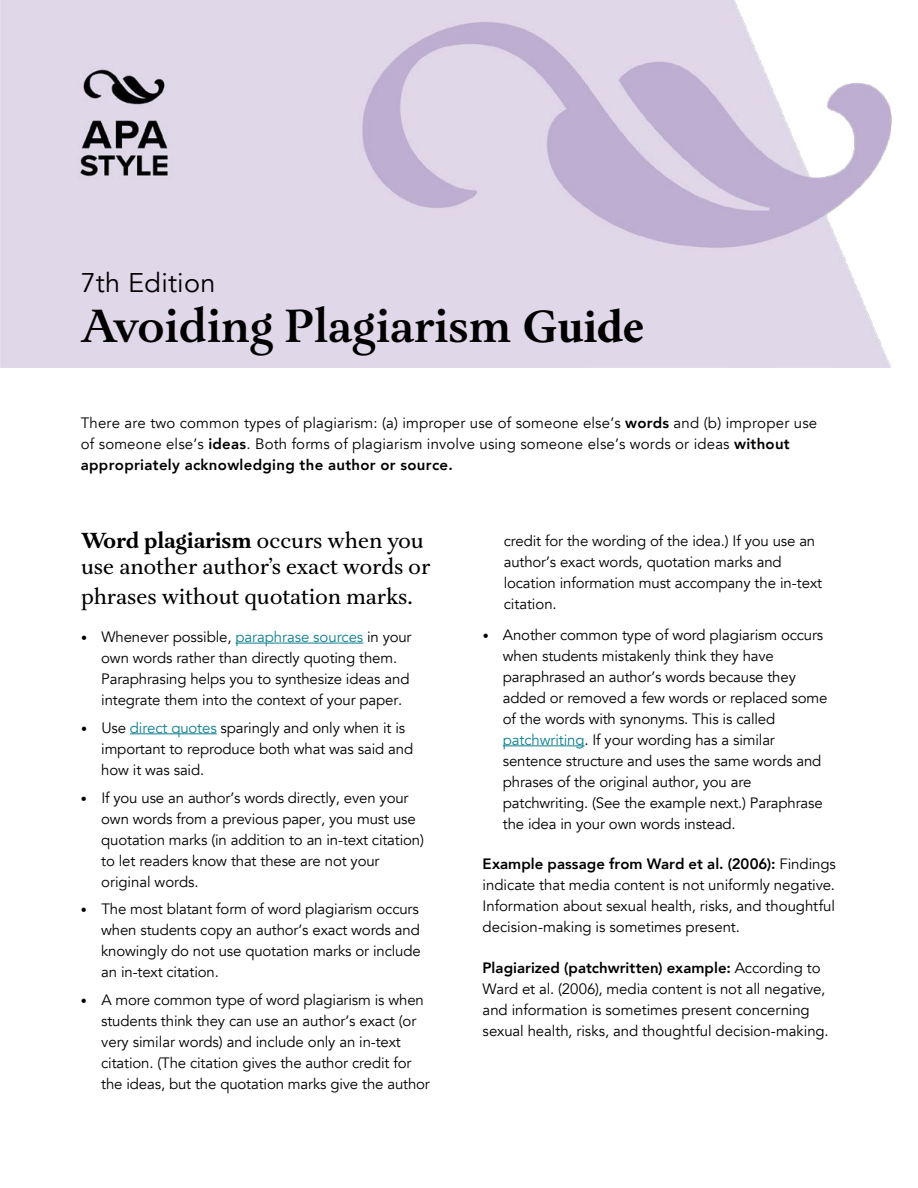
<style>
.page{position:relative;width:918px;height:1188px;background:#fff}
.page>*{position:absolute;margin:0;border:0;box-sizing:border-box;transform-origin:0 0}
.t1{font:600 48px "Aria Text G2";letter-spacing:-.01em;color:#000}
.t2{font:27px "Avenir";letter-spacing:.01em;color:#000}
.t3{font:22.5px/25.5px "Aria Text G2";letter-spacing:-.01em;color:#000}
.t4{font:15px/21px "Avenir";letter-spacing:-.01em;color:#000}
.t5{font:15px/21px "Avenir";letter-spacing:.01em;color:#000}
.s1{font-family:"Minion Pro";font-weight:700}
.s2{font-weight:800}
.s3{font-weight:700}
.s4{font-size:12px}
.s5{color:#0f8092}
</style>
<div class="page">
<img style="left:0;top:0;width:892px;height:368px">
<hr style="left:236px;top:643px;width:127px;height:1px;background:#0f8092">
<hr style="left:130px;top:733px;width:87px;height:1px;background:#0f8092">
<hr style="left:503px;top:745px;width:82px;height:1px;background:#0f8092">
<p class="t2" style="left:81px;top:267px;width:136px">7th Edition</p>
<p class="t1" style="left:81px;top:298px;width:564px">Avoiding Plagiarism <span class="s1">Guide</span></p>
<p class="t5" style="left:81px;top:413px;width:738px">There are two common types of plagiarism: (a) improper use of someone else’s <span class="s2">words</span> and (b) improper use of someone else’s <span class="s2">ideas</span>. Both forms of plagiarism involve using someone else’s words or ideas <span class="s2">without appropriately acknowledging the author or source.</span></p>
<h2 class="t3" style="left:81px;top:529px;width:351px"><span class="s3">Word plagiarism</span> occurs when you use another author’s exact words or</h2>
<h2 class="t3" style="left:81px;top:585px;width:334px">phrases without quotation marks.</h2>
<p class="t4" style="left:101px;top:627px;width:312px;text-indent:-20px"><span class="s4">•</span> Whenever possible, <span class="s5">paraphrase sources</span> in your own words rather than directly quoting them.<br>Paraphrasing helps you to synthesize ideas and integrate them into the context of your paper.</p>
<p class="t4" style="left:101px;top:717px;width:313px;text-indent:-20px"><span class="s4">•</span> Use <span class="s5">direct quotes</span> sparingly and only when it is important to reproduce both what was said and how it was said.</p>
<p class="t4" style="left:101px;top:787px;width:324px;text-indent:-20px"><span class="s4">•</span> If you use an author’s words directly, even your own words from a previous paper, you must use quotation marks (in addition to an in-text citation) to let readers know that these are not your original words.</p>
<p class="t4" style="left:101px;top:899px;width:321px;text-indent:-20px"><span class="s4">•</span> The most blatant form of word plagiarism occurs when students copy an author’s exact words and knowingly do not use quotation marks or include an in-text citation.</p>
<p class="t4" style="left:101px;top:990px;width:330px;text-indent:-20px"><span class="s4">•</span> A more common type of word plagiarism is when students think they can use an author’s exact (or very similar words) and include only an in-text citation. (The citation gives the author credit for the ideas, but the quotation marks give the author</p>
<p class="t4" style="left:504px;top:531px;width:320px">credit for the wording of the idea.) If you use an author’s exact words, quotation marks and location information must accompany the in-text citation.</p>
<p class="t4" style="left:503px;top:625px;width:326px;text-indent:-20px"><span class="s4">•</span> Another common type of word plagiarism occurs when students mistakenly think they have paraphrased an author’s words because they added or removed a few words or replaced some of the words with synonyms. This is called <span class="s5">patchwriting</span>. If your wording has a similar sentence structure and uses the same words and phrases of the original author, you are patchwriting. (See the example next.) Paraphrase the idea in your own words instead.</p>
<p class="t4" style="left:483px;top:854px;width:355px;text-align:justify"><span class="s2">Example passage from Ward et al. (2006):</span> Findings indicate that media content is not uniformly negative.<br>Information about sexual health, risks, and thoughtful decision-making is sometimes present.</p>
<p class="t4" style="left:483px;top:958px;width:348px"><span class="s2">Plagiarized (patchwritten) example:</span> According to Ward et al. (2006), media content is not all negative, and information is sometimes present concerning sexual health, risks, and thoughtful decision-making.</p>
</div>
